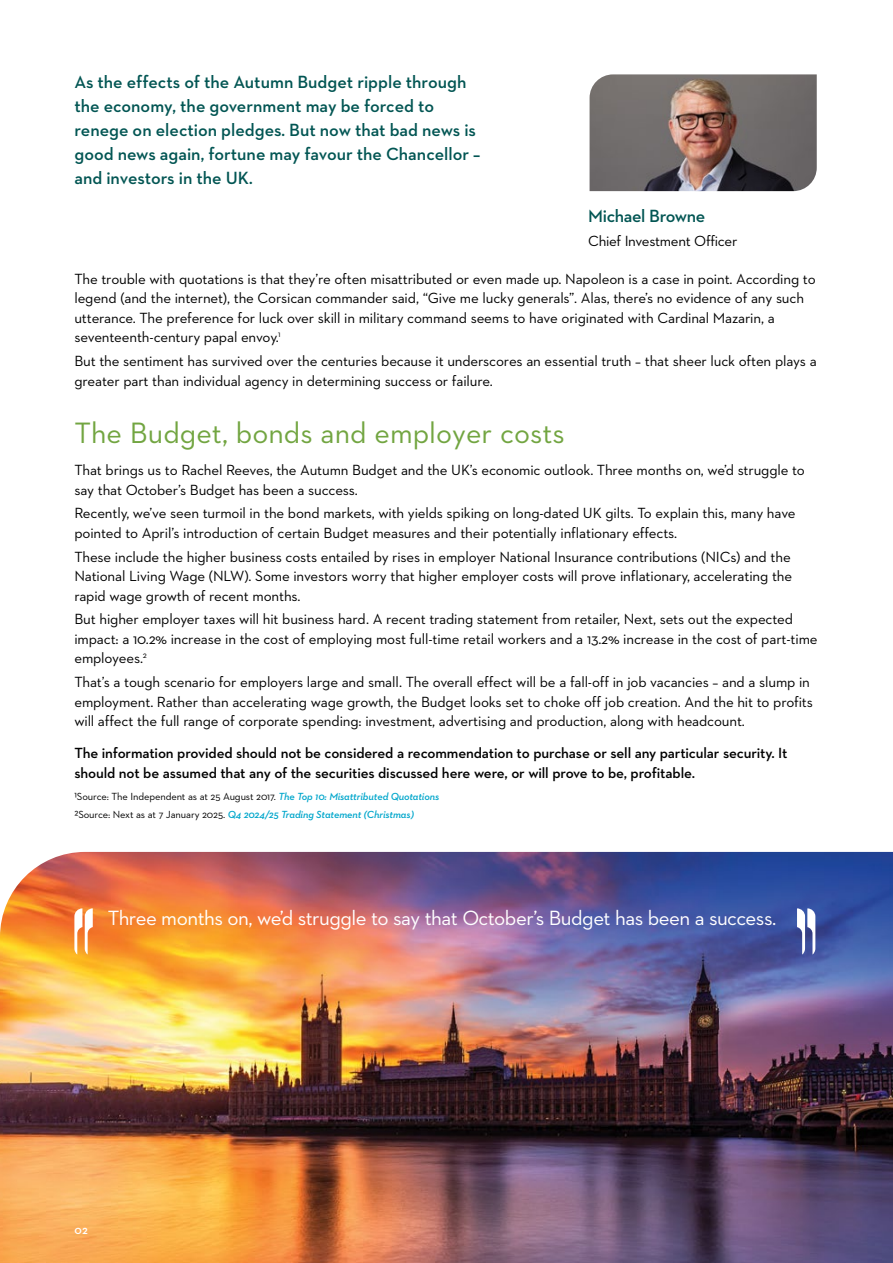
<style>
.page{position:relative;width:893px;height:1263px;background:#fff}
.page>*{position:absolute;margin:0;border:0;box-sizing:border-box;transform-origin:0 0}
.t1{font:30px "Neutraface 2 Text";color:#72a541}
.t2{font:21px "Neutraface 2 Text";letter-spacing:-.025em;color:#fff}
.t3{font:600 18px/24px "Neutraface 2 Text";color:#025553}
.t4{font:600 18px "Neutraface 2 Text";letter-spacing:-.02em;color:#025553}
.t5{font:15px/19.5px "Neutraface 2 Text";letter-spacing:-.01em;color:#000}
.t6{font:600 15px/19.5px "Neutraface 2 Text";letter-spacing:-.01em;color:#000}
.t7{font:600 12px "Neutraface 2 Text";color:#fff}
.t8{font:10.5px/17.7px "Neutraface 2 Text";letter-spacing:-.01em;color:#000}
.s1{font-weight:600;font-style:italic;color:#00a6cb}
</style>
<div class="page">
<img style="left:0;top:852px;width:893px;height:411px">
<img style="left:590px;top:74px;width:227px;height:117px">
<svg style="left:797px;top:908px;width:18px;height:46px"></svg>
<svg style="left:74px;top:908px;width:19px;height:46px"></svg>
<p class="t3" style="left:74px;top:70px;width:407px">As the effects of the Autumn Budget ripple through the economy, the government may be forced to renege on election pledges. But now that bad news is good news again, fortune may favour the Chancellor – and investors in the UK.</p>
<p class="t4" style="left:588px;top:205px;width:119px">Michael Browne</p>
<p class="t5" style="left:588px;top:231px;width:151px">Chief Investment Officer</p>
<p class="t5" style="left:74px;top:269px;width:743px">The trouble with quotations is that they’re often misattributed or even made up. Napoleon is a case in point. According to legend (and the internet), the Corsican commander said, “Give me lucky generals”. Alas, there’s no evidence of any such utterance. The preference for luck over skill in military command seems to have originated with Cardinal Mazarin, a seventeenth-century papal envoy.<sup>1</sup></p>
<p class="t5" style="left:74px;top:351px;width:744px">But the sentiment has survived over the centuries because it underscores an essential truth – that sheer luck often plays a greater part than individual agency in determining success or failure.</p>
<h1 class="t1" style="left:74px;top:414px;width:492px">The Budget, bonds and employer costs</h1>
<p class="t5" style="left:74px;top:460px;width:732px">That brings us to Rachel Reeves, the Autumn Budget and the UK’s economic outlook. Three months on, we’d struggle to say that October’s Budget has been a success.</p>
<p class="t5" style="left:74px;top:503px;width:723px">Recently, we’ve seen turmoil in the bond markets, with yields spiking on long-dated UK gilts. To explain this, many have pointed to April’s introduction of certain Budget measures and their potentially inflationary effects.</p>
<p class="t5" style="left:74px;top:547px;width:719px;text-align:justify">These include the higher business costs entailed by rises in employer National Insurance contributions (NICs) and the National Living Wage (NLW). Some investors worry that higher employer costs will prove inflationary, accelerating the rapid wage growth of recent months.</p>
<p class="t5" style="left:74px;top:609px;width:745px">But higher employer taxes will hit business hard. A recent trading statement from retailer, Next, sets out the expected impact: a 10.2% increase in the cost of employing most full-time retail workers and a 13.2% increase in the cost of part-time employees.<sup>2</sup></p>
<p class="t5" style="left:74px;top:672px;width:740px">That’s a tough scenario for employers large and small. The overall effect will be a fall-off in job vacancies – and a slump in employment. Rather than accelerating wage growth, the Budget looks set to choke off job creation. And the hit to profits will affect the full range of corporate spending: investment, advertising and production, along with headcount.</p>
<p class="t6" style="left:74px;top:743px;width:715px">The information provided should not be considered a recommendation to purchase or sell any particular security. It should not be assumed that any of the securities discussed here were, or will prove to be, profitable.</p>
<p class="t8" style="left:74px;top:787px;width:367px">1Source: The Independent as at 25 August 2017. <span class="s1">The Top 10: Misattributed Quotations<br></span>2Source: Next as at 7 January 2025. <span class="s1">Q4 2024/25 Trading Statement (Christmas)</span></p>
<h2 class="t2" style="left:108px;top:905px;width:670px">Three months on, we’d struggle to say that October’s Budget has been a success.</h2>
<p class="t7" style="left:74px;top:1222px;width:15px">02</p>
</div>
